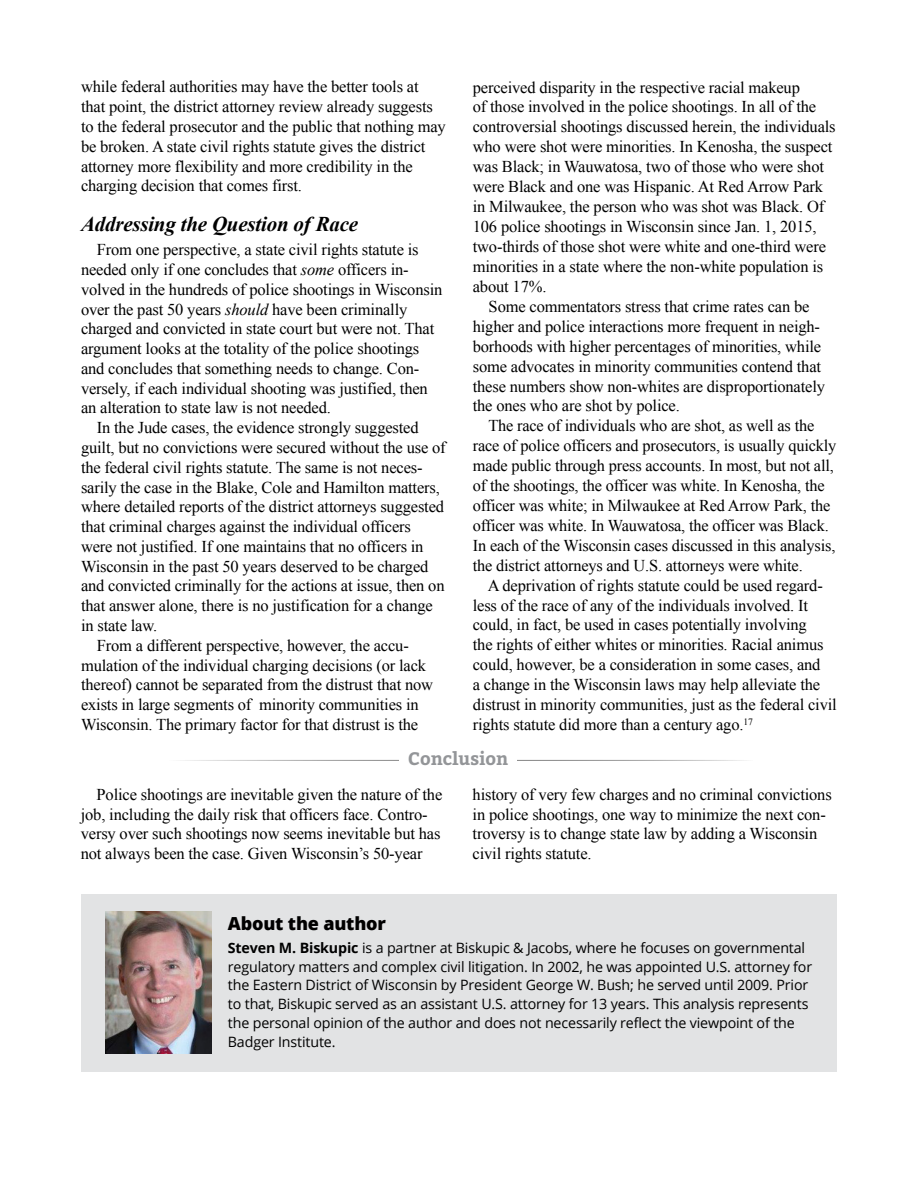
<style>
.page{position:relative;width:918px;height:1188px;background:#fff}
.page>*{position:absolute;margin:0;border:0;box-sizing:border-box;transform-origin:0 0}
.t1{font:italic 700 21px "Times New Roman";letter-spacing:-.01em;color:#000}
.t2{font:800 18px "Open Sans";letter-spacing:-.01em;color:#000}
.t3{font:700 18px "Bitter";color:#939598}
.t4{font:16.5px/19.8px "Times New Roman";letter-spacing:-.01em;color:#000}
.t5{font:14.25px/18.8px "Open Sans";letter-spacing:-.01em;color:#000}
.s1{font-style:italic}
.s2{font-weight:700}
</style>
<div class="page">
<div style="left:81px;top:894px;width:756px;height:178px;background:#e2e3e4"></div>
<img style="left:106px;top:912px;width:106px;height:141px">
<hr style="left:164px;top:760px;width:589px;height:1px;background:#000">
<div style="left:399px;top:746px;width:118px;height:34px;background:#fff"></div>
<p class="t4" style="left:81px;top:77px;width:366px">while federal authorities may have the better tools at that point, the district attorney review already suggests to the federal prosecutor and the public that nothing may be broken. A state civil rights statute gives the district attorney more flexibility and more credibility in the charging decision that comes first.</p>
<p class="t1" style="left:81px;top:209px;width:279px">Addressing the Question of Race</p>
<p class="t4" style="left:81px;top:240px;width:363px;text-indent:16px">From one perspective, a state civil rights statute is needed only if one concludes that <span class="s1">some</span> officers in&shy;volved in the hundreds of police shootings in Wisconsin over the past 50 years <span class="s1">should</span> have been criminally charged and convicted in state court but were not. That argument looks at the totality of the police shootings and concludes that something needs to change. Con&shy;versely, if each individual shooting was justified, then an alteration to state law is not needed.</p>
<p class="t4" style="left:97px;top:418px;width:323px">In the Jude cases, the evidence strongly suggested</p>
<p class="t4" style="left:81px;top:437px;width:366px">guilt, but no convictions were secured without the use of</p>
<p class="t4" style="left:81px;top:457px;width:343px">the federal civil rights statute. The same is not neces-</p>
<p class="t4" style="left:81px;top:477px;width:360px">sarily the case in the Blake, Cole and Hamilton matters,</p>
<p class="t4" style="left:81px;top:497px;width:365px">where detailed reports of the district attorneys suggested</p>
<p class="t4" style="left:81px;top:516px;width:331px">that criminal charges against the individual officers</p>
<p class="t4" style="left:81px;top:536px;width:344px">were not justified. If one maintains that no officers in</p>
<p class="t4" style="left:81px;top:556px;width:349px">Wisconsin in the past 50 years deserved to be charged</p>
<p class="t4" style="left:81px;top:576px;width:365px">and convicted criminally for the actions at issue, then on</p>
<p class="t4" style="left:81px;top:596px;width:353px">that answer alone, there is no justification for a change</p>
<p class="t4" style="left:81px;top:615px;width:78px">in state law.</p>
<p class="t4" style="left:97px;top:635px;width:314px">From a different perspective, however, the accu-</p>
<p class="t4" style="left:81px;top:655px;width:347px">mulation of the individual charging decisions (or lack</p>
<p class="t4" style="left:81px;top:675px;width:354px">thereof) cannot be separated from the distrust that now</p>
<p class="t4" style="left:81px;top:695px;width:339px">exists in large segments of minority communities in</p>
<p class="t4" style="left:81px;top:714px;width:339px">Wisconsin. The primary factor for that distrust is the</p>
<p class="t4" style="left:473px;top:77px;width:329px">perceived disparity in the respective racial makeup</p>
<p class="t4" style="left:473px;top:97px;width:345px">of those involved in the police shootings. In all of the</p>
<p class="t4" style="left:473px;top:117px;width:364px">controversial shootings discussed herein, the individuals</p>
<p class="t4" style="left:473px;top:137px;width:361px">who were shot were minorities. In Kenosha, the suspect</p>
<p class="t4" style="left:473px;top:157px;width:353px">was Black; in Wauwatosa, two of those who were shot</p>
<p class="t4" style="left:473px;top:177px;width:352px">were Black and one was Hispanic. At Red Arrow Park</p>
<p class="t4" style="left:473px;top:196px;width:353px">in Milwaukee, the person who was shot was Black. Of</p>
<p class="t4" style="left:473px;top:216px;width:345px">106 police shootings in Wisconsin since Jan. 1, 2015,</p>
<p class="t4" style="left:473px;top:236px;width:355px">two-thirds of those shot were white and one-third were</p>
<p class="t4" style="left:473px;top:256px;width:352px">minorities in a state where the non-white population is</p>
<p class="t4" style="left:473px;top:276px;width:75px">about 17%.</p>
<p class="t4" style="left:489px;top:296px;width:322px">Some commentators stress that crime rates can be</p>
<p class="t4" style="left:473px;top:316px;width:349px">higher and police interactions more frequent in neigh-</p>
<p class="t4" style="left:473px;top:336px;width:350px">borhoods with higher percentages of minorities, while</p>
<p class="t4" style="left:473px;top:356px;width:350px">some advocates in minority communities contend that</p>
<p class="t4" style="left:473px;top:376px;width:354px">these numbers show non-whites are disproportionately</p>
<p class="t4" style="left:473px;top:396px;width:209px">the ones who are shot by police.</p>
<p class="t4" style="left:488px;top:416px;width:328px">The race of individuals who are shot, as well as the</p>
<p class="t4" style="left:473px;top:435px;width:365px">race of police officers and prosecutors, is usually quickly</p>
<p class="t4" style="left:473px;top:455px;width:363px">made public through press accounts. In most, but not all,</p>
<p class="t4" style="left:473px;top:475px;width:353px">of the shootings, the officer was white. In Kenosha, the</p>
<p class="t4" style="left:473px;top:495px;width:359px">officer was white; in Milwaukee at Red Arrow Park, the</p>
<p class="t4" style="left:473px;top:515px;width:357px">officer was white. In Wauwatosa, the officer was Black.</p>
<p class="t4" style="left:473px;top:535px;width:364px">In each of the Wisconsin cases discussed in this analysis,</p>
<p class="t4" style="left:473px;top:555px;width:331px">the district attorneys and U.S. attorneys were white.</p>
<p class="t4" style="left:488px;top:575px;width:337px">A deprivation of rights statute could be used regard-</p>
<p class="t4" style="left:473px;top:595px;width:337px">less of the race of any of the individuals involved. It</p>
<p class="t4" style="left:473px;top:615px;width:336px">could, in fact, be used in cases potentially involving</p>
<p class="t4" style="left:473px;top:635px;width:352px">the rights of either whites or minorities. Racial animus</p>
<p class="t4" style="left:473px;top:655px;width:349px">could, however, be a consideration in some cases, and</p>
<p class="t4" style="left:473px;top:675px;width:349px">a change in the Wisconsin laws may help alleviate the</p>
<p class="t4" style="left:473px;top:695px;width:365px">distrust in minority communities, just as the federal civil</p>
<p class="t4" style="left:473px;top:714px;width:282px">rights statute did more than a century ago.<sup>17</sup></p>
<p class="t3" style="left:408px;top:748px;width:102px">Conclusion</p>
<p class="t4" style="left:81px;top:785px;width:363px;text-indent:16px">Police shootings are inevitable given the nature of the job, including the daily risk that officers face. Contro&shy;versy over such shootings now seems inevitable but has not always been the case. Given Wisconsin’s 50-year</p>
<p class="t4" style="left:473px;top:785px;width:361px">history of very few charges and no criminal convictions in police shootings, one way to minimize the next con&shy;troversy is to change state law by adding a Wisconsin civil rights statute.</p>
<p class="t2" style="left:228px;top:909px;width:160px">About the author</p>
<p class="t5" style="left:228px;top:938px;width:586px"><span class="s2">Steven M. Biskupic</span> is a partner at Biskupic &amp; Jacobs, where he focuses on governmental regulatory matters and complex civil litigation. In 2002, he was appointed U.S. attorney for the Eastern District of Wisconsin by President George W. Bush; he served until 2009. Prior to that, Biskupic served as an assistant U.S. attorney for 13 years. This analysis represents the personal opinion of the author and does not necessarily reflect the viewpoint of the Badger Institute.</p>
</div>
